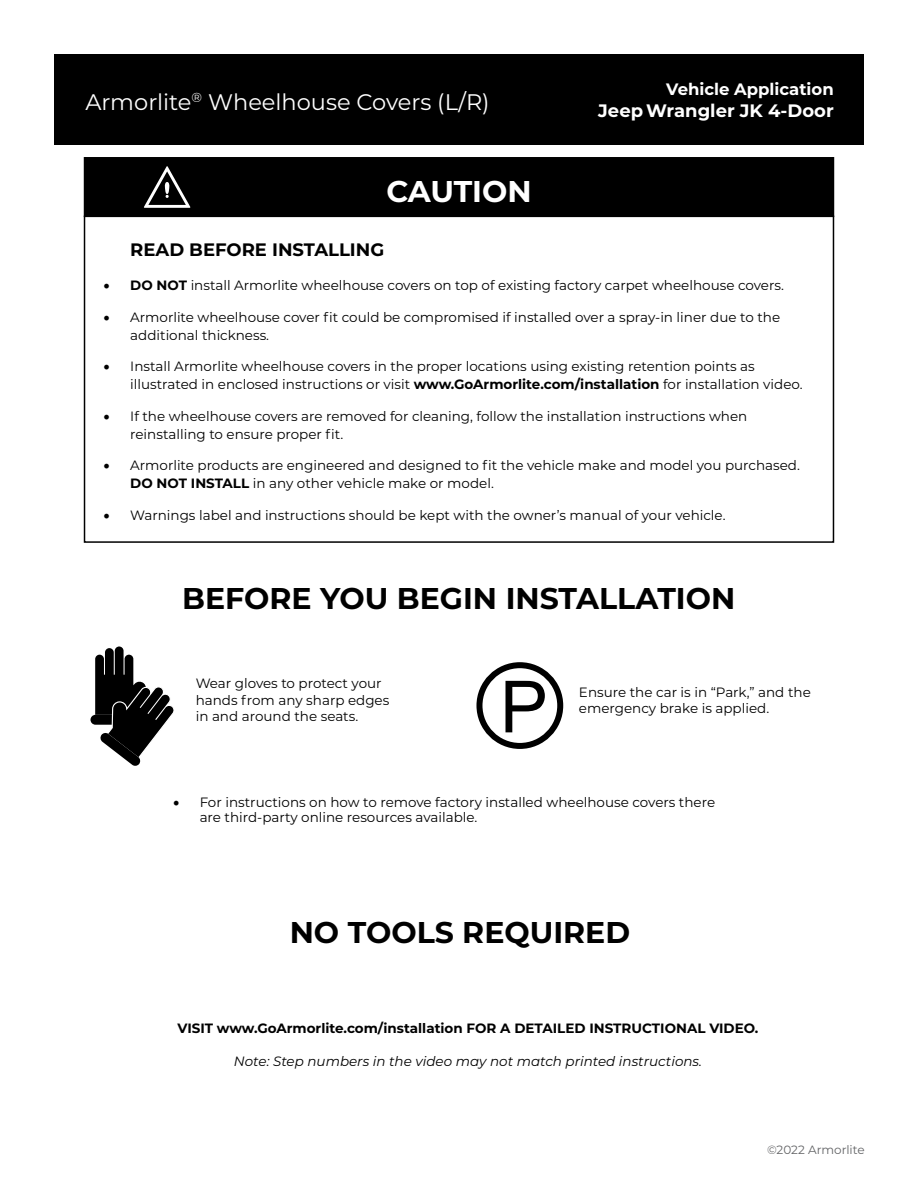
<style>
.page{position:relative;width:918px;height:1188px;background:#fff}
.page>*{position:absolute;margin:0;border:0;box-sizing:border-box;transform-origin:0 0}
.t1{font:72px "Arial";color:#000}
.t2{font:700 30px "Montserrat";color:#000}
.t3{font:700 30px "Montserrat";letter-spacing:-.005em;color:#fff}
.t4{font:22.5px "Montserrat";color:#fff}
.t5{font:700 18px "Montserrat";color:#fff}
.t6{font:700 18px "Montserrat";color:#000}
.t7{font:700 16.5px "Montserrat";color:#fff}
.t8{font:13.5px/18px "Montserrat";color:#000}
.t9{font:700 13.5px "Montserrat";color:#000}
.t10{font:italic 13.5px "Montserrat";color:#000}
.t11{font:12px "Montserrat";color:#636466}
.s1{font-family:"Minion Pro";font-size:18px}
.s2{font-weight:700}
</style>
<div class="page">
<div style="left:54px;top:54px;width:810px;height:90px;background:#000"></div>
<div style="left:85px;top:158px;width:748px;height:58px;background:#000"></div>
<div style="left:84px;top:157px;width:750px;height:60px;border:2px solid #000"></div>
<svg style="left:144px;top:166px;width:46px;height:42px"></svg>
<div style="left:84px;top:216px;width:750px;height:327px;border:2px solid #000"></div>
<div style="left:91px;top:715px;width:47px;height:10px;background:#000;border-radius:5px"></div>
<svg style="left:95px;top:646px;width:79px;height:120px"></svg>
<div style="left:476px;top:662px;width:87px;height:87px;border:6px solid #000;border-radius:50%"></div>
<h3 class="t4" style="left:85px;top:86px;width:406px">Armorlite<sup>®</sup> Wheelhouse Covers (L/R)</h3>
<h2 class="t3" style="left:386px;top:169px;width:147px">CAUTION</h2>
<p class="t7" style="left:666px;top:78px;width:169px">Vehicle Application</p>
<h3 class="t5" style="left:598px;top:98px;width:237px">Jeep Wrangler JK 4-Door</h3>
<h3 class="t6" style="left:130px;top:237px;width:255px">READ BEFORE INSTALLING</h3>
<p class="t8" style="left:103px;top:276px;width:682px"><span class="s1">•</span> <span class="s2">DO NOT</span> install Armorlite wheelhouse covers on top of existing factory carpet wheelhouse covers.</p>
<p class="t8" style="left:130px;top:307px;width:651px;text-indent:-27px"><span class="s1">•</span> Armorlite wheelhouse cover fit could be compromised if installed over a spray-in liner due to the additional thickness.</p>
<p class="t8" style="left:130px;top:357px;width:674px;text-indent:-27px"><span class="s1">•</span> Install Armorlite wheelhouse covers in the proper locations using existing retention points as illustrated in enclosed instructions or visit <span class="s2">www.GoArmorlite.com/installation</span> for installation video.</p>
<p class="t8" style="left:130px;top:406px;width:619px;text-indent:-27px"><span class="s1">•</span> If the wheelhouse covers are removed for cleaning, follow the installation instructions when reinstalling to ensure proper fit.</p>
<p class="t8" style="left:130px;top:456px;width:671px;text-indent:-27px"><span class="s1">•</span> Armorlite products are engineered and designed to fit the vehicle make and model you purchased.<br><span class="s2">DO NOT INSTALL</span> in any other vehicle make or model.</p>
<p class="t8" style="left:103px;top:505px;width:624px"><span class="s1">•</span> Warnings label and instructions should be kept with the owner’s manual of your vehicle.</p>
<h2 class="t2" style="left:182px;top:577px;width:555px">BEFORE YOU BEGIN INSTALLATION</h2>
<p class="t8" style="left:196px;top:675px;width:195px;line-height:16.2px">Wear gloves to protect your hands from any sharp edges in and around the seats.</p>
<p class="t8" style="left:579px;top:682px;width:233px">Ensure the car is in “Park,” and the</p>
<h1 class="t1" style="left:500px;top:657px;width:50px">P</h1>
<p class="t8" style="left:579px;top:698px;width:192px">emergency brake is applied.</p>
<p class="t8" style="left:200px;top:794px;width:517px;line-height:15px;text-indent:-27px"><span class="s1">•</span> For instructions on how to remove factory installed wheelhouse covers there are third-party online resources available.</p>
<h2 class="t2" style="left:290px;top:911px;width:342px">NO TOOLS REQUIRED</h2>
<p class="t9" style="left:177px;top:1019px;width:583px">VISIT www.GoArmorlite.com/installation FOR A DETAILED INSTRUCTIONAL VIDEO.</p>
<p class="t10" style="left:234px;top:1051px;width:470px">Note: Step numbers in the video may not match printed instructions.</p>
<p class="t11" style="left:767px;top:1141px;width:99px">©2022 Armorlite</p>
</div>
